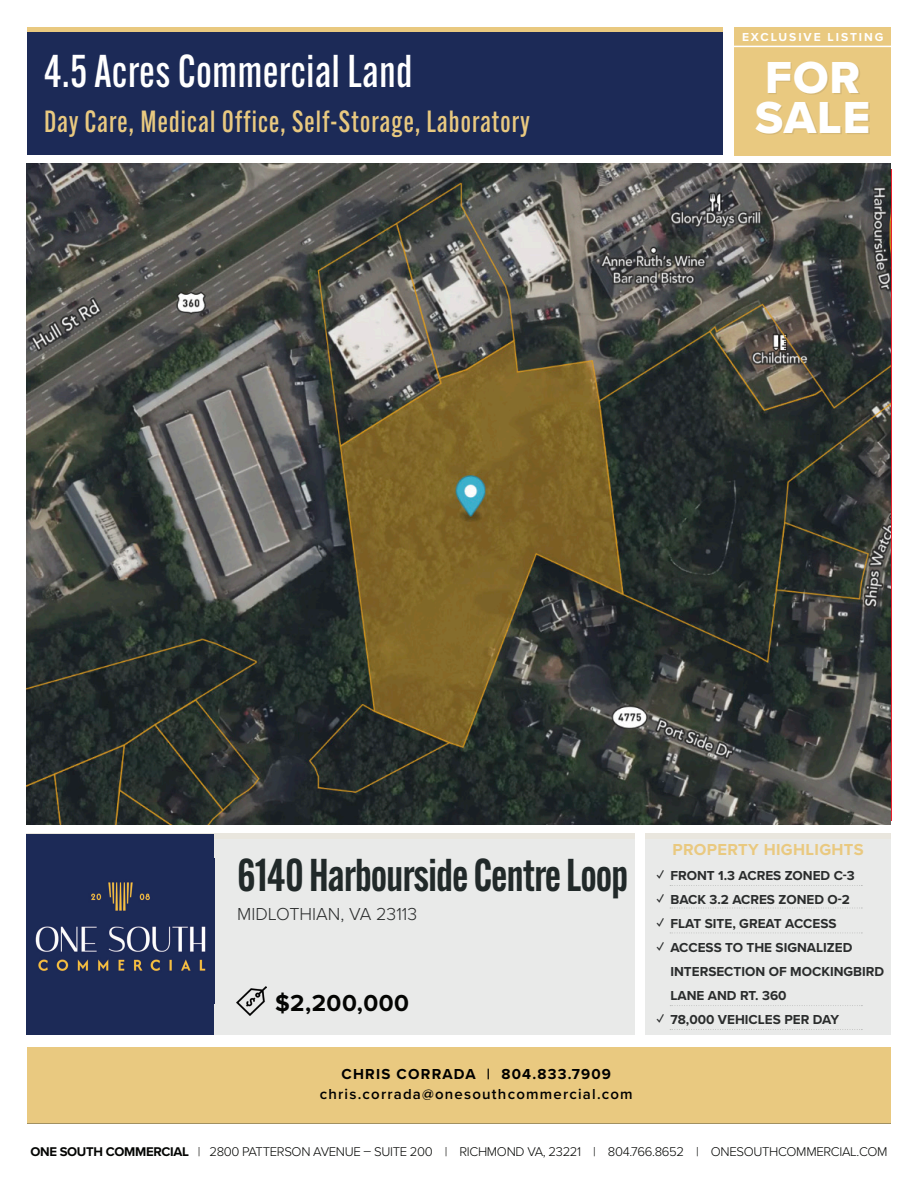
<style>
.page{position:relative;width:918px;height:1188px;background:#fff}
.page>*{position:absolute;margin:0;border:0;box-sizing:border-box;transform-origin:0 0}
.t1{font:46.5px "Proxima Nova Extrabld";letter-spacing:.02em;color:#fff}
.t2{font:600 45px "Alternate Gothic Cond ATF";letter-spacing:-.01em;color:#212929}
.t3{font:500 45px "Alternate Gothic Cond ATF";letter-spacing:.02em;color:#fff}
.t4{font:500 30px "Alternate Gothic Cond ATF";letter-spacing:.04em;color:#e9c980}
.t5{font:700 24px "Proxima Nova";letter-spacing:.02em;color:#040503}
.t6{font:300 18px "Proxima Nova";color:#2a2c2c}
.t7{font:700 16.5px "Proxima Nova";letter-spacing:.02em;color:#e9c980}
.t8{font:600 15px "Proxima Nova";letter-spacing:.08em;color:#000}
.t9{font:700 15px "Proxima Nova";letter-spacing:.08em;color:#000}
.t10{font:700 13.5px/24px "Proxima Nova";color:#2a2c2c}
.t11{font:300 13.2px "Proxima Nova";letter-spacing:-.025em;color:#040503}
.t12{font:700 12px "Proxima Nova";letter-spacing:.16em;color:#fff}
.s1{font-weight:700}
</style>
<div class="page">
<div style="left:27px;top:833px;width:864px;height:202px;background:#e9eae9"></div>
<div style="left:27px;top:28px;width:695px;height:127px;background:#1c2a57"></div>
<hr style="left:27px;top:27px;width:695px;height:4px;background:#e9c980">
<svg style="left:670px;top:933px;width:192px;height:1px"></svg>
<svg style="left:670px;top:1005px;width:192px;height:1px"></svg>
<div style="left:27px;top:833px;width:864px;height:6px;background:#e9e6de"></div>
<svg style="left:670px;top:885px;width:192px;height:1px"></svg>
<svg style="left:670px;top:908px;width:192px;height:1px"></svg>
<div style="left:635px;top:833px;width:9px;height:207px;background:#fff"></div>
<div style="left:734px;top:27px;width:157px;height:129px;background:#e9c980"></div>
<hr style="left:728px;top:46px;width:167px;height:1px;background:#fff">
<div style="left:757px;top:63px;width:113px;height:72px;background:#231f20;opacity:.1"></div>
<img style="left:237px;top:986px;width:29px;height:30px">
<div style="left:27px;top:834px;width:187px;height:200px;background:#1c2a57"></div>
<img style="left:35px;top:882px;width:171px;height:89px">
<div style="left:27px;top:1048px;width:864px;height:75px;background:#e9c980"></div>
<svg style="left:670px;top:1029px;width:192px;height:1px"></svg>
<img style="left:27px;top:164px;width:864px;height:661px">
<p class="t3" style="left:44px;top:43px;width:370px">4.5 Acres Commercial Land</p>
<p class="t4" style="left:44px;top:103px;width:487px">Day Care, Medical Office, Self-Storage, Laboratory</p>
<p class="t12" style="left:742px;top:28px;width:143px">EXCLUSIVE LISTING</p>
<p class="t1" style="left:765px;top:43px;width:97px">FOR</p>
<p class="t1" style="left:755px;top:82px;width:117px">SALE</p>
<p class="t2" style="left:237px;top:847px;width:392px">6140 Harbourside Centre Loop</p>
<p class="t6" style="left:237px;top:901px;width:182px">MIDLOTHIAN, VA 23113</p>
<p class="t5" style="left:275px;top:985px;width:136px">$2,200,000</p>
<p class="t9" style="left:342px;top:1063px;width:271px">CHRIS CORRADA | 804.833.7909</p>
<p class="t8" style="left:320px;top:1083px;width:314px">chris.corrada@onesouthcommercial.com</p>
<p class="t7" style="left:672px;top:837px;width:193px">PROPERTY HIGHLIGHTS</p>
<p class="t10" style="left:657px;top:863px;width:199px">✓ FRONT 1.3 ACRES ZONED C-3</p>
<p class="t10" style="left:657px;top:887px;width:195px">✓ BACK 3.2 ACRES ZONED O-2</p>
<p class="t10" style="left:657px;top:911px;width:181px">✓ FLAT SITE, GREAT ACCESS</p>
<p class="t10" style="left:670px;top:935px;width:215px;text-indent:-14px">✓ ACCESS TO THE SIGNALIZED<br>INTERSECTION OF MOCKINGBIRD<br>LANE AND RT. 360</p>
<p class="t10" style="left:657px;top:1007px;width:184px">✓ 78,000 VEHICLES PER DAY</p>
<p class="t11" style="left:30px;top:1142px;width:859px"><span class="s1">ONE SOUTH COMMERCIAL</span> | 2800 PATTERSON AVENUE – SUITE 200 | RICHMOND VA, 23221 | 804.766.8652 | ONESOUTHCOMMERCIAL.COM</p>
</div>
